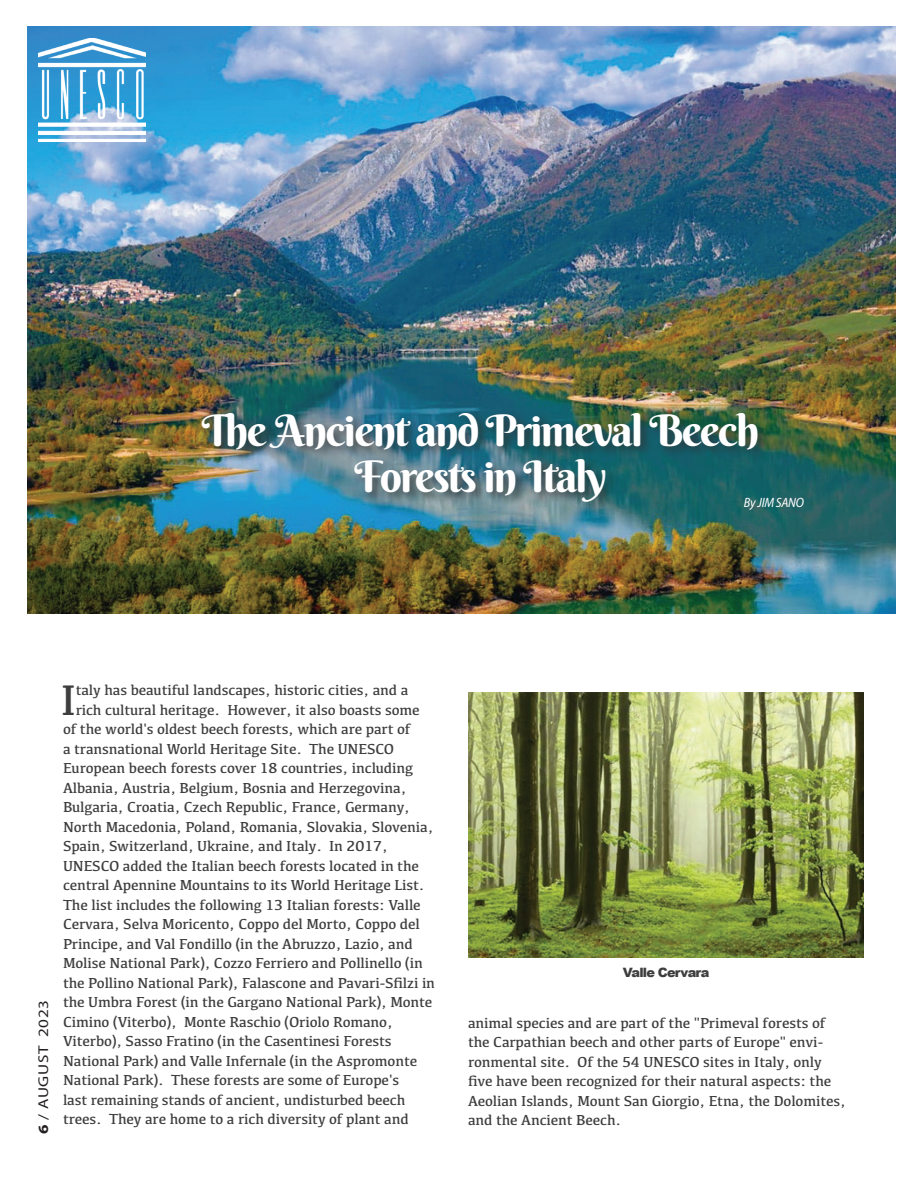
<style>
.page{position:relative;width:918px;height:1188px;background:#fff}
.page>*{position:absolute;margin:0;border:0;box-sizing:border-box;transform-origin:0 0}
.t1{font:44.25px "Kefa";color:#3e3e3f}
.t2{font:43.5px/46.5px "Berkshire Swash";letter-spacing:-.04em;color:#fff;text-align:center}
.t3{font:15px/19.5px "Kefa";letter-spacing:-.01em;color:#3e3e3f}
.t4{font:14.25px "Myriad Pro";letter-spacing:.035em;color:#231f20;scale:1.2 1}
.t5{font:italic semi-condensed 13.5px "Myriad Pro";letter-spacing:-.02em;color:#fff}
.t6{font:900 12.9px "Arial";letter-spacing:-.06em;color:#3e3e3f}
.s1{font-weight:700}
</style>
<div class="page">
<img style="left:28px;top:27px;width:868px;height:586px">
<div style="left:199px;top:409px;width:571px;height:106px;background:#313232;opacity:.75"></div>
<img style="left:39px;top:39px;width:106px;height:103px">
<img style="left:468px;top:692px;width:396px;height:265px">
<p class="t2" style="left:202px;top:407px;width:559px">The Ancient and Primeval Beech<br>Forests in Italy</p>
<p class="t5" style="left:744px;top:495px;width:62px">By JIM SANO</p>
<p class="t4" style="left:35px;top:1134px;width:113px;rotate:-90deg"><span class="s1">6</span> / AUGUST 2023</p>
<p class="t1" style="left:61px;top:672px;width:17px">I</p>
<p class="t3" style="left:76px;top:680px;width:334px">taly has beautiful landscapes, historic cities, and a</p>
<p class="t3" style="left:76px;top:699px;width:346px">rich cultural heritage. However, it also boasts some</p>
<p class="t3" style="left:63px;top:719px;width:349px">of the world's oldest beech forests, which are part of</p>
<p class="t3" style="left:63px;top:738px;width:333px">a transnational World Heritage Site. The UNESCO</p>
<p class="t3" style="left:63px;top:758px;width:352px">European beech forests cover 18 countries, including</p>
<p class="t3" style="left:63px;top:777px;width:345px">Albania, Austria, Belgium, Bosnia and Herzegovina,</p>
<p class="t3" style="left:63px;top:797px;width:348px">Bulgaria, Croatia, Czech Republic, France, Germany,</p>
<p class="t3" style="left:63px;top:816px;width:372px">North Macedonia, Poland, Romania, Slovakia, Slovenia,</p>
<p class="t3" style="left:63px;top:836px;width:326px">Spain, Switzerland, Ukraine, and Italy. In 2017,</p>
<p class="t3" style="left:63px;top:855px;width:358px">UNESCO added the Italian beech forests located in the</p>
<p class="t3" style="left:63px;top:875px;width:363px">central Apennine Mountains to its World Heritage List.</p>
<p class="t3" style="left:63px;top:894px;width:359px">The list includes the following 13 Italian forests: Valle</p>
<p class="t3" style="left:63px;top:914px;width:358px">Cervara, Selva Moricento, Coppo del Morto, Coppo del</p>
<p class="t3" style="left:63px;top:933px;width:351px">Principe, and Val Fondillo (in the Abruzzo, Lazio, and</p>
<p class="t3" style="left:63px;top:953px;width:361px">Molise National Park), Cozzo Ferriero and Pollinello (in</p>
<p class="t3" style="left:63px;top:972px;width:374px">the Pollino National Park), Falascone and Pavari-Sfilzi in</p>
<p class="t3" style="left:63px;top:992px;width:371px">the Umbra Forest (in the Gargano National Park), Monte</p>
<p class="t3" style="left:63px;top:1011px;width:331px">Cimino (Viterbo), Monte Raschio (Oriolo Romano,</p>
<p class="t3" style="left:63px;top:1031px;width:330px">Viterbo), Sasso Fratino (in the Casentinesi Forests</p>
<p class="t3" style="left:63px;top:1050px;width:356px">National Park) and Valle Infernale (in the Aspromonte</p>
<p class="t3" style="left:63px;top:1070px;width:338px">National Park). These forests are some of Europe's</p>
<p class="t3" style="left:63px;top:1089px;width:344px">last remaining stands of ancient, undisturbed beech</p>
<p class="t3" style="left:63px;top:1109px;width:347px">trees. They are home to a rich diversity of plant and</p>
<p class="t6" style="left:623px;top:963px;width:88px">Valle Cervara</p>
<p class="t3" style="left:468px;top:1012px;width:379px">animal species and are part of the "Primeval forests of the Carpathian beech and other parts of Europe" envi&shy;ronmental site. Of the 54 UNESCO sites in Italy, only five have been recognized for their natural aspects: the Aeolian Islands, Mount San Giorgio, Etna, the Dolomites, and the Ancient Beech.</p>
</div>
